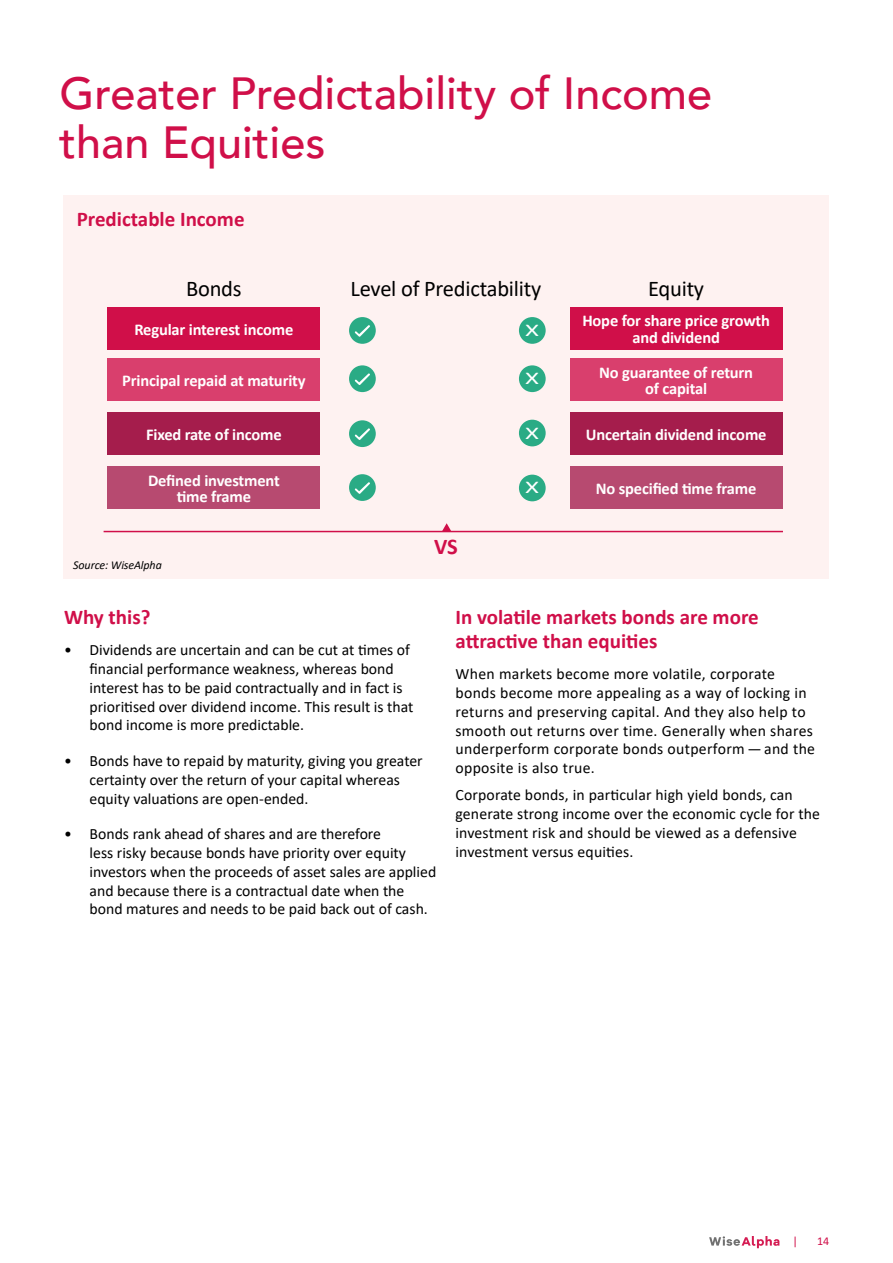
<style>
.page{position:relative;width:893px;height:1263px;background:#fff}
.page>*{position:absolute;margin:0;border:0;box-sizing:border-box;transform-origin:0 0}
.t1{font:500 45px/49.5px "Avenir";color:#d00f49}
.t2{font:22.5px "Calibri";letter-spacing:-.01em;color:#000}
.t3{font:700 22.5px "Calibri";color:#d00f49}
.t4{font:700 21px/24px "Calibri";color:#d00f49}
.t5{font:18px "Calibri";color:#fff;scale:1.5 1}
.t6{font:700 16.5px/16.5px "Calibri";letter-spacing:-.01em;color:#fff;text-align:center}
.t7{font:15.75px/18.8px "Calibri";color:#000}
.t8{font:15.75px/18.8px "Calibri";letter-spacing:.02em;color:#000}
.t9{font:italic 12px "Calibri";letter-spacing:-.01em;color:#000}
.t10{font:12px "Calibri";color:#d00f49}
</style>
<div class="page">
<div style="left:64px;top:196px;width:765px;height:383px;background:#fef2f1"></div>
<div style="left:108px;top:307px;width:212px;height:43px;background:#d00f49"></div>
<div style="left:570px;top:307px;width:212px;height:43px;background:#d00f49"></div>
<div style="left:108px;top:359px;width:212px;height:42px;background:#d93f6d"></div>
<div style="left:570px;top:359px;width:212px;height:42px;background:#d93f6d"></div>
<div style="left:108px;top:412px;width:212px;height:43px;background:#a51d4c"></div>
<div style="left:570px;top:412px;width:212px;height:43px;background:#a51d4c"></div>
<div style="left:108px;top:466px;width:212px;height:43px;background:#b74a70"></div>
<div style="left:570px;top:466px;width:212px;height:43px;background:#b74a70"></div>
<hr style="left:104px;top:531px;width:679px;height:1px;background:#d00f49">
<svg style="left:442px;top:523px;width:9px;height:8px"></svg>
<div style="left:349px;top:474px;width:27px;height:27px;background:#2aab85;border-radius:50%"></div>
<div style="left:349px;top:420px;width:27px;height:27px;background:#2aab85;border-radius:50%"></div>
<div style="left:349px;top:365px;width:27px;height:27px;background:#2aab85;border-radius:50%"></div>
<div style="left:349px;top:317px;width:27px;height:27px;background:#2aab85;border-radius:50%"></div>
<div style="left:519px;top:317px;width:27px;height:27px;background:#2aab85;border-radius:50%"></div>
<div style="left:519px;top:365px;width:27px;height:27px;background:#2aab85;border-radius:50%"></div>
<div style="left:519px;top:420px;width:27px;height:26px;background:#2aab85;border-radius:50%"></div>
<div style="left:519px;top:475px;width:27px;height:26px;background:#2aab85;border-radius:50%"></div>
<svg style="left:355px;top:482px;width:15px;height:12px"></svg>
<svg style="left:355px;top:428px;width:15px;height:12px"></svg>
<svg style="left:355px;top:373px;width:15px;height:12px"></svg>
<svg style="left:355px;top:325px;width:15px;height:12px"></svg>
<svg style="left:709px;top:1236px;width:70px;height:12px"></svg>
<h1 class="t1" style="left:60px;top:66px;width:654px">Greater Predictability of Income than Equities</h1>
<h3 class="t4" style="left:77px;top:207px;width:169px">Predictable Income</h3>
<h2 class="t2" style="left:186px;top:273px;width:57px">Bonds</h2>
<h2 class="t2" style="left:351px;top:273px;width:192px">Level of Predictability</h2>
<h2 class="t2" style="left:648px;top:273px;width:58px">Equity</h2>
<p class="t6" style="left:134px;top:321px;width:160px">Regular interest income</p>
<p class="t6" style="left:582px;top:312px;width:189px">Hope for share price growth and dividend</p>
<p class="t6" style="left:122px;top:372px;width:185px">Principal repaid at maturity</p>
<p class="t6" style="left:599px;top:364px;width:156px">No guarantee of return of capital</p>
<p class="t6" style="left:146px;top:426px;width:137px">Fixed rate of income</p>
<p class="t6" style="left:586px;top:426px;width:182px">Uncertain dividend income</p>
<p class="t6" style="left:148px;top:472px;width:133px">Defined investment time frame</p>
<p class="t6" style="left:596px;top:480px;width:162px">No specified time frame</p>
<p class="t5" style="left:525px;top:317px;width:11px">X</p>
<p class="t5" style="left:525px;top:366px;width:11px">X</p>
<p class="t5" style="left:525px;top:420px;width:11px">X</p>
<p class="t5" style="left:525px;top:475px;width:11px">X</p>
<p class="t9" style="left:73px;top:556px;width:90px">Source: WiseAlpha</p>
<h2 class="t3" style="left:434px;top:531px;width:25px">VS</h2>
<h3 class="t4" style="left:64px;top:605px;width:88px">Why this?</h3>
<p class="t7" style="left:90px;top:640px;width:325px;text-indent:-26px">• Dividends are uncertain and can be cut at times of financial performance weakness, whereas bond interest has to be paid contractually and in fact is prioritised over dividend income. This result is that bond income is more predictable.</p>
<p class="t7" style="left:90px;top:751px;width:335px;text-indent:-26px">• Bonds have to repaid by maturity, giving you greater certainty over the return of your capital whereas equity valuations are open-ended.</p>
<p class="t7" style="left:90px;top:824px;width:348px;text-indent:-26px">• Bonds rank ahead of shares and are therefore<br>less risky because bonds have priority over equity investors when the proceeds of asset sales are applied and because there is a contractual date when the bond matures and needs to be paid back out of cash.</p>
<h3 class="t4" style="left:455px;top:605px;width:305px">In volatile markets bonds are more attractive than equities</h3>
<p class="t8" style="left:455px;top:664px;width:361px">When markets become more volatile, corporate bonds become more appealing as a way of locking in returns and preserving capital. And they also help to smooth out returns over time. Generally when shares underperform corporate bonds outperform — and the opposite is also true.</p>
<p class="t7" style="left:455px;top:785px;width:366px">Corporate bonds, in particular high yield bonds, can generate strong income over the economic cycle for the investment risk and should be viewed as a defensive investment versus equities.</p>
<p class="t10" style="left:792px;top:1233px;width:7px">|</p>
<p class="t10" style="left:817px;top:1233px;width:14px">14</p>
</div>
